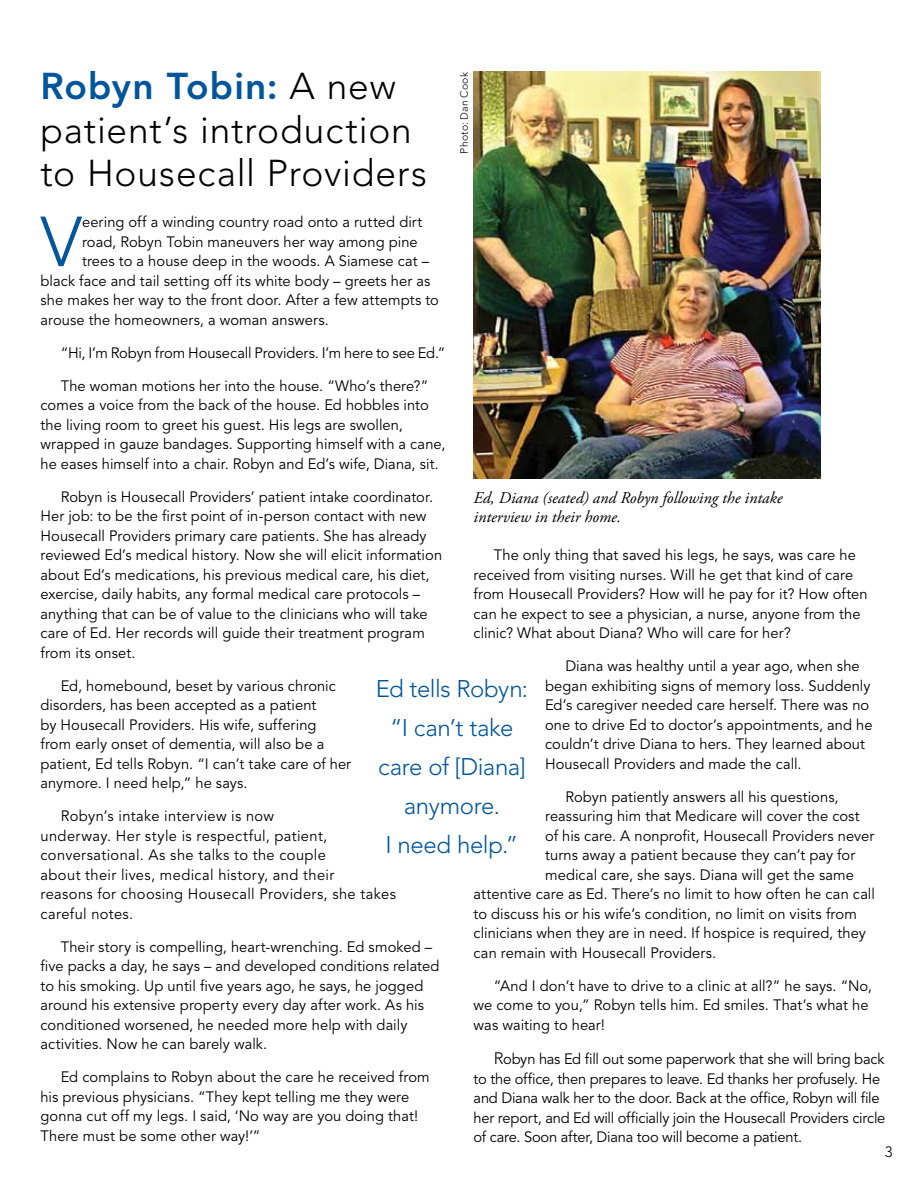
<style>
.page{position:relative;width:918px;height:1188px;background:#fff}
.page>*{position:absolute;margin:0;border:0;box-sizing:border-box;transform-origin:0 0}
.t1{font:300 70.05px "Avenir";color:#00559b}
.t2{font:300 37.05px/43.3px "Avenir";letter-spacing:.02em;color:#000}
.t3{font:300 24px/39px "Avenir";letter-spacing:-.015em;color:#00559b;text-align:center}
.t4{font:italic 16.5px/19.5px "Adobe Garamond Pro";color:#000}
.t5{font:15px/19.5px "Avenir";letter-spacing:.005em;color:#000}
.t6{font:15px/19.5px "Avenir";letter-spacing:-.015em;color:#000}
.t7{font:15px/19.5px "Avenir";letter-spacing:.025em;color:#000}
.t8{font:300 15px "Avenir";color:#000}
.t9{font:300 10.5px "Avenir";letter-spacing:.02em;color:#000}
.s1{font-weight:800;color:#00559b}
.s2{font-weight:300;font-size:16.5px}
</style>
<div class="page">
<img style="left:474px;top:71px;width:347px;height:408px">
<h2 class="t2" style="left:40px;top:65px;width:388px"><span class="s1">Robyn Tobin:</span> A new patient’s introduction to Housecall Providers</h2>
<p class="t9" style="left:458px;top:154px;width:83px;rotate:-90deg">Photo: Dan Cook</p>
<h1 class="t1" style="left:40px;top:201px;width:43px">V</h1>
<p class="t5" style="left:82px;top:213px;width:342px">eering off a winding country road onto a rutted dirt</p>
<p class="t5" style="left:82px;top:232px;width:337px">road, Robyn Tobin maneuvers her way among pine</p>
<p class="t5" style="left:82px;top:252px;width:349px">trees to a house deep in the woods. A Siamese cat –</p>
<p class="t5" style="left:41px;top:271px;width:391px">black face and tail setting off its white body – greets her as</p>
<p class="t5" style="left:41px;top:291px;width:400px">she makes her way to the front door. After a few attempts to</p>
<p class="t5" style="left:41px;top:310px;width:290px">arouse the homeowners, a woman answers.</p>
<p class="t5" style="left:61px;top:343px;width:386px">“Hi, I’m Robyn from Housecall Providers. I’m here to see Ed.”</p>
<p class="t5" style="left:41px;top:376px;width:406px;text-indent:20px">The woman motions her into the house. “Who’s there?” comes a voice from the back of the house. Ed hobbles into the living room to greet his guest. His legs are swollen, wrapped in gauze bandages. Supporting himself with a cane, he eases himself into a chair. Robyn and Ed’s wife, Diana, sit.</p>
<p class="t5" style="left:41px;top:487px;width:403px;text-indent:20px">Robyn is Housecall Providers’ patient intake coordinator.<br>Her job: to be the first point of in-person contact with new Housecall Providers primary care patients. She has already reviewed Ed’s medical history. Now she will elicit information about Ed’s medications, his previous medical care, his diet, exercise, daily habits, any formal medical care protocols – anything that can be of value to the clinicians who will take care of Ed. Her records will guide their treatment program from its onset.</p>
<p class="t5" style="left:41px;top:676px;width:312px;text-indent:20px">Ed, homebound, beset by various chronic disorders, has been accepted as a patient<br>by Housecall Providers. His wife, suffering<br>from early onset of dementia, will also be a patient, Ed tells Robyn. “I can’t take care of her anymore. I need help,” he says.</p>
<p class="t7" style="left:41px;top:807px;width:357px;text-indent:20px">Robyn’s intake interview is now<br>underway. Her style is respectful, patient, conversational. As she talks to the couple<br>about their lives, medical history, and their<br>reasons for choosing Housecall Providers, she takes careful notes.</p>
<p class="t5" style="left:41px;top:937px;width:401px;text-indent:20px">Their story is compelling, heart-wrenching. Ed smoked – five packs a day, he says – and developed conditions related to his smoking. Up until five years ago, he says, he jogged around his extensive property every day after work. As his conditioned worsened, he needed more help with daily activities. Now he can barely walk.</p>
<p class="t5" style="left:41px;top:1068px;width:391px;text-indent:20px">Ed complains to Robyn about the care he received from his previous physicians. “They kept telling me they were gonna cut off my legs. I said, ‘No way are you doing that!<br>There must be some other way!’”</p>
<p class="t4" style="left:474px;top:488px;width:311px">Ed, Diana (seated) and Robyn following the intake interview in their home.</p>
<p class="t5" style="left:474px;top:546px;width:396px;text-indent:20px">The only thing that saved his legs, he says, was care he received from visiting nurses. Will he get that kind of care from Housecall Providers? How will he pay for it? How often can he expect to see a physician, a nurse, anyone from the clinic? What about Diana? Who will care for her?</p>
<p class="t5" style="left:545px;top:657px;width:329px;text-indent:20px">Diana was healthy until a year ago, when she began exhibiting signs of memory loss. Suddenly Ed’s caregiver needed care herself. There was no one to drive Ed to doctor’s appointments, and he couldn’t drive Diana to hers. They learned about Housecall Providers and made the call.</p>
<p class="t5" style="left:565px;top:787px;width:275px">Robyn patiently answers all his questions,</p>
<p class="t5" style="left:545px;top:807px;width:316px">reassuring him that Medicare will cover the cost</p>
<p class="t5" style="left:545px;top:826px;width:331px">of his care. A nonprofit, Housecall Providers never</p>
<p class="t5" style="left:545px;top:846px;width:312px">turns away a patient because they can’t pay for</p>
<p class="t5" style="left:545px;top:865px;width:310px">medical care, she says. Diana will get the same</p>
<p class="t5" style="left:474px;top:885px;width:403px">attentive care as Ed. There’s no limit to how often he can call</p>
<p class="t5" style="left:474px;top:904px;width:385px">to discuss his or his wife’s condition, no limit on visits from</p>
<p class="t5" style="left:474px;top:924px;width:394px">clinicians when they are in need. If hospice is required, they</p>
<p class="t5" style="left:474px;top:943px;width:244px">can remain with Housecall Providers.</p>
<p class="t5" style="left:474px;top:976px;width:400px;text-indent:20px">“And I don’t have to drive to a clinic at all?” he says. “No, we come to you,” Robyn tells him. Ed smiles. That’s what he was waiting to hear!</p>
<p class="t6" style="left:474px;top:1050px;width:413px;text-indent:20px"><span class="s2">R</span>obyn has Ed fill out some paperwork that she will bring back to the office, then prepares to leave. Ed thanks her profusely. He and Diana walk her to the door. Back at the office, Robyn will file her report, and Ed will officially join the Housecall Providers circle of care. Soon after, Diana too will become a patient.</p>
<h3 class="t3" style="left:376px;top:670px;width:154px">Ed tells Robyn: “I can’t take care of [Diana] anymore.<br>I need help.”</h3>
<p class="t8" style="left:885px;top:1143px;width:9px">3</p>
</div>
